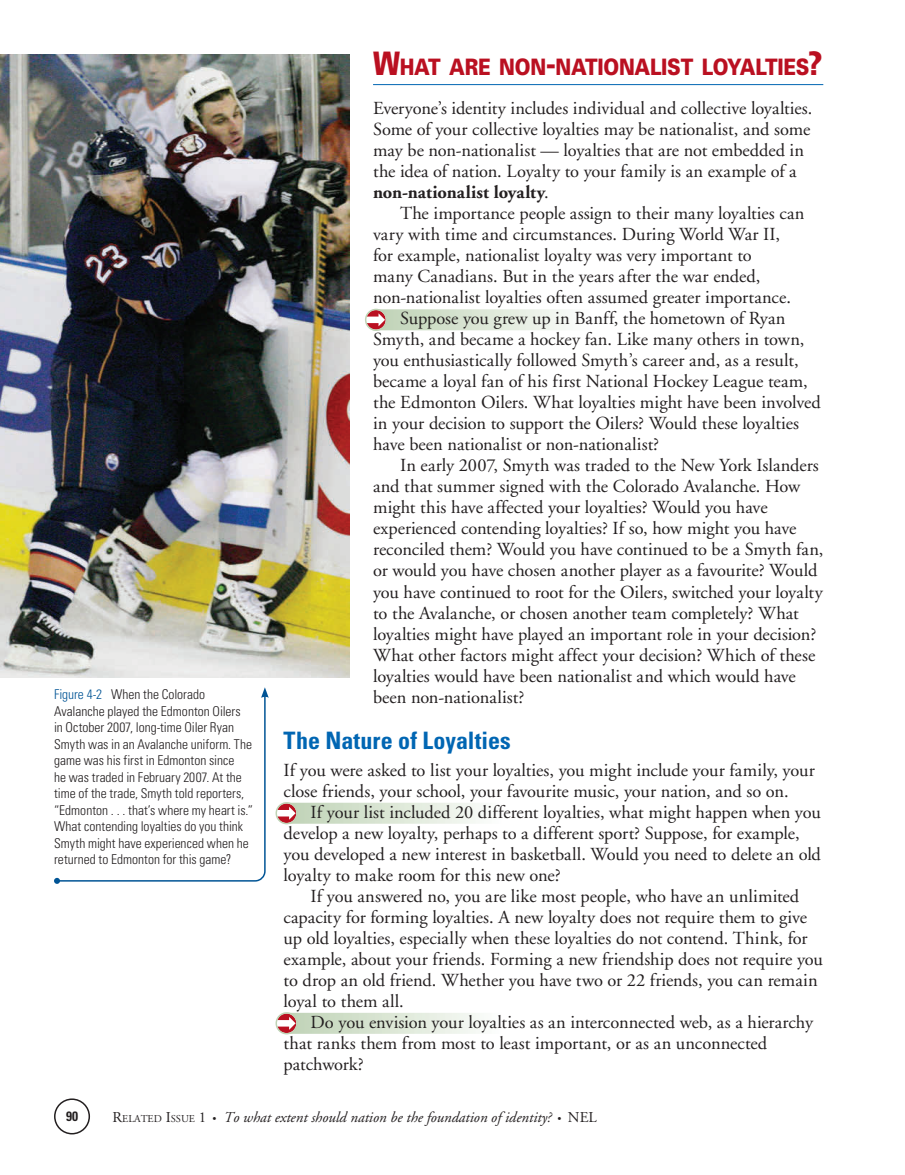
<style>
.page{position:relative;width:905px;height:1175px;background:#fff}
.page>*{position:absolute;margin:0;border:0;box-sizing:border-box;transform-origin:0 0}
.t1{font:700 condensed 24px "Univers";letter-spacing:.005em;color:#0166b3}
.t2{font:900 22.65px "Univers";letter-spacing:-.015em;color:#ba1021;scale:.83 1}
.t3{font:18.3px/21px "Adobe Garamond";color:#231f20}
.t4{font:italic 15px "Adobe Garamond";color:#231f20}
.t5{font:300 condensed 13.5px/16.5px "Univers";color:#231f20}
.t6{font:700 condensed 13.5px "Univers";color:#231f20}
.s1{color:#005495}
.s2{font-size:32.4px}
.s3{font-weight:700}
.s4{font-style:normal}
.s5{font-style:normal;font-size:10.5px}
.s6{font-size:10.5px}
</style>
<div class="page">
<div style="left:54px;top:1098px;width:36px;height:36px;border:2px solid #231f20;border-radius:50%"></div>
<div style="left:284px;top:802px;width:217px;height:21px;background:linear-gradient(to right,#bdd1b3,#fcfdfc)"></div>
<div style="left:284px;top:1012px;width:217px;height:21px;background:linear-gradient(to right,#bdd1b3,#fcfdfc)"></div>
<svg style="left:278px;top:803px;width:18px;height:20px"></svg>
<div style="left:275px;top:802px;width:23px;height:22px;border:2px solid #bfd3b5;border-radius:50%"></div>
<svg style="left:278px;top:1013px;width:18px;height:20px"></svg>
<div style="left:275px;top:1012px;width:23px;height:22px;border:2px solid #bfd3b5;border-radius:50%"></div>
<img style="left:0;top:54px;width:350px;height:624px">
<svg style="left:54px;top:687px;width:215px;height:196px"></svg>
<hr style="left:373px;top:84px;width:450px;height:1px;background:#0166b3">
<div style="left:373px;top:309px;width:217px;height:21px;background:linear-gradient(to right,#bdd1b3,#fcfdfb)"></div>
<div style="left:365px;top:309px;width:21px;height:21px;background:#d6e2cf;border-radius:50%"></div>
<svg style="left:367px;top:310px;width:18px;height:19px"></svg>
<div style="left:365px;top:309px;width:22px;height:22px;border:2px solid #bfd3b5;border-radius:50%"></div>
<p class="t5" style="left:54px;top:686px;width:200px"><span class="s1">Figure 4-2</span> When the Colorado Avalanche played the Edmonton Oilers in October 2007, long-time Oiler Ryan Smyth was in an Avalanche uniform. The game was his first in Edmonton since<br>he was traded in February 2007. At the time of the trade, Smyth told reporters, “Edmonton . . . that’s where my heart is.” What contending loyalties do you think Smyth might have experienced when he returned to Edmonton for this game?</p>
<p class="t2" style="left:373px;top:53px;width:543px"><span class="s2">W</span>HAT ARE NON<span class="s2">-</span>NATIONALIST LOYALTIES<span class="s2">?</span></p>
<p class="t3" style="left:373px;top:98px;width:441px">Everyone’s identity includes individual and collective loyalties.<br>Some of your collective loyalties may be nationalist, and some may be non-nationalist — loyalties that are not embedded in the idea of nation. Loyalty to your family is an example of a <span class="s3">non-nationalist loyalty</span>.</p>
<p class="t3" style="left:400px;top:203px;width:406px">The importance people assign to their many loyalties can</p>
<p class="t3" style="left:373px;top:224px;width:408px">vary with time and circumstances. During World War II,</p>
<p class="t3" style="left:373px;top:245px;width:380px">for example, nationalist loyalty was very important to</p>
<p class="t3" style="left:373px;top:266px;width:389px">many Canadians. But in the years after the war ended,</p>
<p class="t3" style="left:373px;top:287px;width:419px">non-nationalist loyalties often assumed greater importance.</p>
<p class="t3" style="left:400px;top:308px;width:387px">Suppose you grew up in Banff, the hometown of Ryan</p>
<p class="t3" style="left:373px;top:329px;width:432px">Smyth, and became a hockey fan. Like many others in town,</p>
<p class="t3" style="left:373px;top:350px;width:427px">you enthusiastically followed Smyth’s career and, as a result,</p>
<p class="t3" style="left:373px;top:371px;width:436px">became a loyal fan of his first National Hockey League team,</p>
<p class="t3" style="left:373px;top:392px;width:449px">the Edmonton Oilers. What loyalties might have been involved</p>
<p class="t3" style="left:373px;top:413px;width:427px">in your decision to support the Oilers? Would these loyalties</p>
<p class="t3" style="left:373px;top:434px;width:287px">have been nationalist or non-nationalist?</p>
<p class="t3" style="left:400px;top:455px;width:420px">In early 2007, Smyth was traded to the New York Islanders</p>
<p class="t3" style="left:373px;top:476px;width:429px">and that summer signed with the Colorado Avalanche. How</p>
<p class="t3" style="left:373px;top:497px;width:396px">might this have affected your loyalties? Would you have</p>
<p class="t3" style="left:373px;top:518px;width:425px">experienced contending loyalties? If so, how might you have</p>
<p class="t3" style="left:373px;top:539px;width:452px">reconciled them? Would you have continued to be a Smyth fan,</p>
<p class="t3" style="left:373px;top:560px;width:446px">or would you have chosen another player as a favourite? Would</p>
<p class="t3" style="left:373px;top:581px;width:451px">you have continued to root for the Oilers, switched your loyalty</p>
<p class="t3" style="left:373px;top:602px;width:427px">to the Avalanche, or chosen another team completely? What</p>
<p class="t3" style="left:373px;top:623px;width:445px">loyalties might have played an important role in your decision?</p>
<p class="t3" style="left:373px;top:644px;width:443px">What other factors might affect your decision? Which of these</p>
<p class="t3" style="left:373px;top:665px;width:424px">loyalties would have been nationalist and which would have</p>
<p class="t3" style="left:373px;top:686px;width:153px">been non-nationalist?</p>
<h1 class="t1" style="left:284px;top:725px;width:229px">The Nature of Loyalties</h1>
<p class="t3" style="left:284px;top:760px;width:532px">If you were asked to list your loyalties, you might include your family, your close friends, your school, your favourite music, your nation, and so on.</p>
<p class="t3" style="left:284px;top:802px;width:539px;text-indent:27px">If your list included 20 different loyalties, what might happen when you develop a new loyalty, perhaps to a different sport? Suppose, for example, you developed a new interest in basketball. Would you need to delete an old loyalty to make room for this new one?</p>
<p class="t3" style="left:284px;top:886px;width:541px;text-indent:27px">If you answered no, you are like most people, who have an unlimited capacity for forming loyalties. A new loyalty does not require them to give up old loyalties, especially when these loyalties do not contend. Think, for example, about your friends. Forming a new friendship does not require you to drop an old friend. Whether you have two or 22 friends, you can remain loyal to them all.</p>
<p class="t3" style="left:284px;top:1012px;width:531px;text-indent:27px">Do you envision your loyalties as an interconnected web, as a hierarchy that ranks them from most to least important, or as an unconnected patchwork?</p>
<p class="t6" style="left:66px;top:1107px;width:13px">90</p>
<p class="t4" style="left:112px;top:1109px;width:485px"><span class="s4">R</span><span class="s5">ELATED</span> <span class="s4">I</span><span class="s5">SSUE</span> <span class="s4">1</span> <span class="s6">•</span> To what extent should nation be the foundation of identity? <span class="s6">•</span> <span class="s4">NEL</span></p>
</div>
